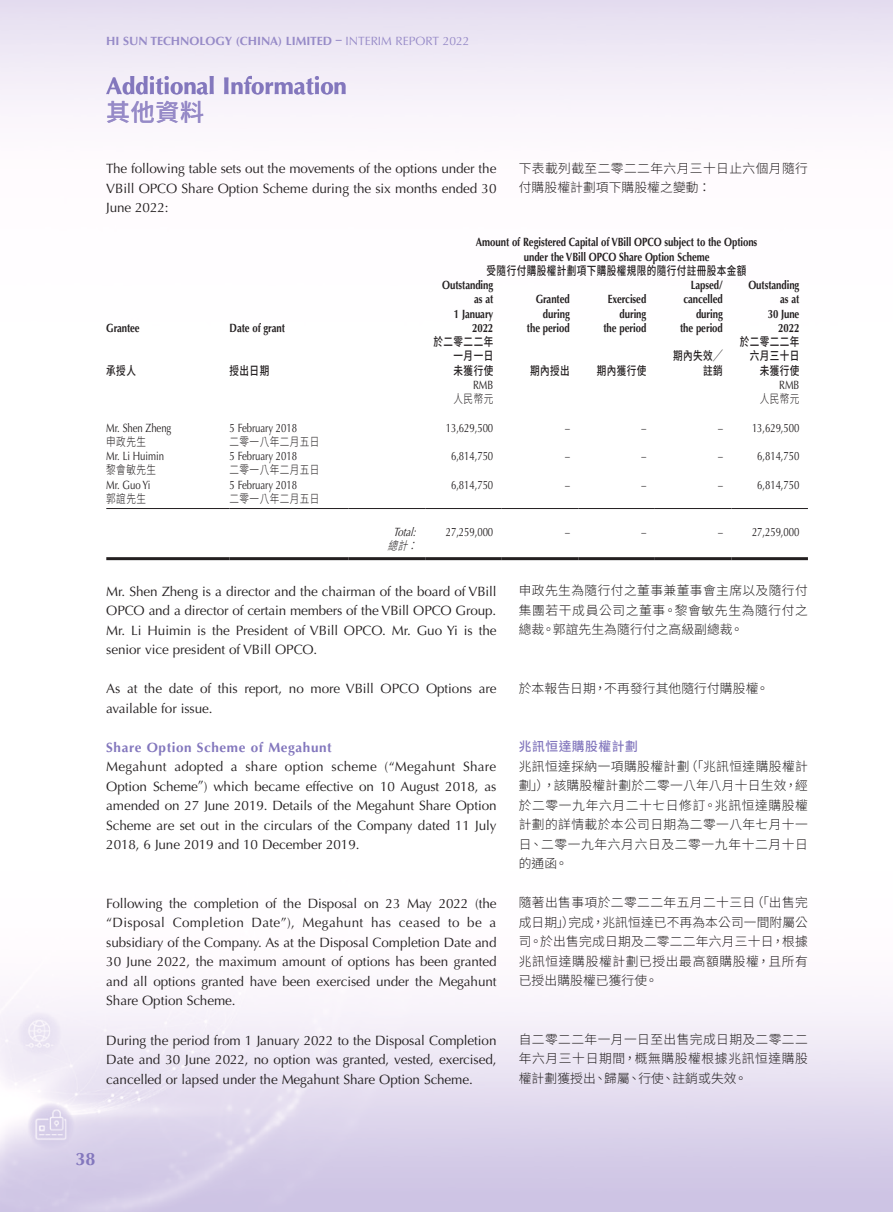
<style>
.page{position:relative;width:893px;height:1212px;background:#fff}
.page>*{position:absolute;margin:0;border:0;box-sizing:border-box;transform-origin:0 0}
.t1{font:700 24px "Optima LT Std";color:#8377bd}
.t2{font:500 24px "Source Han Sans TC";color:#968ac7}
.t3{font:700 18px "Optima LT Std";color:#8377bd}
.Body_Text{font:13.5px/19.5px "Optima LT Std";letter-spacing:-.005em;color:#231f20;text-align:justify}
.Heading_2{font:700 13.5px "Optima LT Std";letter-spacing:.045em;color:#8377bd}
.C_Body_Text{font:300 12.75px/19.5px "Source Han Sans TC";letter-spacing:.03em;color:#231f20;text-align:justify}
.C_Body_Text-2{font:300 12.75px "Source Han Sans TC";letter-spacing:.01em;color:#231f20}
.C_Heading_2{font:500 12.75px "Source Han Sans TC";letter-spacing:.045em;color:#8377bd}
.Body_Text-2{font:700 12px/14.2px "Optima LT Std";letter-spacing:-.005em;color:#231f20;text-align:center;scale:.8 1}
.Body_Text-3{font:12px "Optima LT Std";letter-spacing:-.005em;color:#231f20;scale:.8 1}
.Body_Text-4{font:500 12px "Source Han Sans TC";letter-spacing:.045em;color:#231f20;scale:.8 1}
.Body_Text-5{font:300 12px "Source Han Sans TC";letter-spacing:.045em;color:#231f20;scale:.8 1}
.t4{font:700 12px "Optima LT Std";color:#968ac7}
.Body_Text-6{font:italic 12px "Optima LT Std";color:#231f20;scale:.8 1}
.Body_Text-7{font:italic 300 12px "Source Han Sans TC";color:#231f20;scale:.8 1}
.s1{font-weight:400}
</style>
<div class="page">
<hr style="left:106px;top:508px;width:124px;height:1px;background:#231f20">
<hr style="left:230px;top:508px;width:119px;height:1px;background:#231f20">
<hr style="left:349px;top:508px;width:76px;height:1px;background:#231f20">
<hr style="left:425px;top:508px;width:77px;height:1px;background:#231f20">
<hr style="left:502px;top:508px;width:76px;height:1px;background:#231f20">
<hr style="left:578px;top:508px;width:77px;height:1px;background:#231f20">
<hr style="left:655px;top:508px;width:76px;height:1px;background:#231f20">
<hr style="left:731px;top:508px;width:77px;height:1px;background:#231f20">
<hr style="left:106px;top:557px;width:124px;height:3px;background:#231f20">
<hr style="left:230px;top:557px;width:119px;height:3px;background:#231f20">
<hr style="left:349px;top:557px;width:76px;height:3px;background:#231f20">
<hr style="left:425px;top:557px;width:77px;height:3px;background:#231f20">
<hr style="left:502px;top:557px;width:76px;height:3px;background:#231f20">
<hr style="left:578px;top:557px;width:77px;height:3px;background:#231f20">
<hr style="left:655px;top:557px;width:76px;height:3px;background:#231f20">
<hr style="left:731px;top:557px;width:77px;height:3px;background:#231f20">
<p class="t4" style="left:106px;top:34px;width:365px">HI SUN TECHNOLOGY (CHINA) LIMITED – <span class="s1">INTERIM REPORT 2022</span></p>
<h1 class="t1" style="left:106px;top:72px;width:242px">Additional Information</h1>
<h1 class="t2" style="left:106px;top:99px;width:100px">其他資料</h1>
<p class="C_Body_Text" style="left:519px;top:159px;width:291px">下表載列截至二零二二年六月三十日止六個月隨行付購股權計劃項下購股權之變動：</p>
<p class="Body_Text" style="left:106px;top:159px;width:392px">The following table sets out the movements of the options under the VBill OPCO Share Option Scheme during the six months ended 30<br>June 2022:</p>
<p class="Body_Text-2" style="left:476px;top:235px;width:353px">Amount of Registered Capital of VBill OPCO subject to the Options under the VBill OPCO Share Option Scheme</p>
<p class="Body_Text-4" style="left:487px;top:264px;width:326px">受隨行付購股權計劃項下購股權規限的隨行付註冊股本金額</p>
<p class="Body_Text-2" style="left:106px;top:321px;width:43px">Grantee</p>
<p class="Body_Text-2" style="left:230px;top:321px;width:71px">Date of grant</p>
<p class="Body_Text-4" style="left:106px;top:363px;width:39px">承授人</p>
<p class="Body_Text-4" style="left:230px;top:363px;width:51px">授出日期</p>
<p class="Body_Text-2" style="left:442px;top:278px;width:65px">Outstanding</p>
<p class="Body_Text-2" style="left:474px;top:292px;width:25px">as at</p>
<p class="Body_Text-2" style="left:454px;top:307px;width:51px">1 January</p>
<p class="Body_Text-2" style="left:472px;top:321px;width:28px">2022</p>
<p class="Body_Text-2" style="left:536px;top:292px;width:44px">Granted</p>
<p class="Body_Text-2" style="left:543px;top:307px;width:35px">during</p>
<p class="Body_Text-2" style="left:527px;top:321px;width:55px">the period</p>
<p class="Body_Text-2" style="left:608px;top:292px;width:50px">Exercised</p>
<p class="Body_Text-2" style="left:619px;top:307px;width:35px">during</p>
<p class="Body_Text-2" style="left:603px;top:321px;width:55px">the period</p>
<p class="Body_Text-4" style="left:434px;top:335px;width:76px">於二零二二年</p>
<p class="Body_Text-4" style="left:454px;top:349px;width:51px">一月一日</p>
<p class="Body_Text-4" style="left:454px;top:363px;width:51px">未獲行使</p>
<p class="Body_Text-4" style="left:530px;top:363px;width:51px">期內授出</p>
<p class="Body_Text-4" style="left:597px;top:363px;width:64px">期內獲行使</p>
<p class="Body_Text-2" style="left:691px;top:278px;width:42px">Lapsed/</p>
<p class="Body_Text-2" style="left:683px;top:292px;width:51px">cancelled</p>
<p class="Body_Text-2" style="left:696px;top:307px;width:35px">during</p>
<p class="Body_Text-2" style="left:680px;top:321px;width:55px">the period</p>
<p class="Body_Text-4" style="left:673px;top:349px;width:64px">期內失效╱</p>
<p class="Body_Text-4" style="left:703px;top:363px;width:26px">註銷</p>
<p class="Body_Text-2" style="left:748px;top:278px;width:65px">Outstanding</p>
<p class="Body_Text-2" style="left:780px;top:292px;width:25px">as at</p>
<p class="Body_Text-2" style="left:768px;top:307px;width:41px">30 June</p>
<p class="Body_Text-2" style="left:778px;top:321px;width:28px">2022</p>
<p class="Body_Text-4" style="left:740px;top:335px;width:76px">於二零二二年</p>
<p class="Body_Text-4" style="left:750px;top:349px;width:64px">六月三十日</p>
<p class="Body_Text-4" style="left:760px;top:363px;width:51px">未獲行使</p>
<p class="Body_Text-3" style="left:473px;top:378px;width:27px">RMB</p>
<p class="Body_Text-3" style="left:779px;top:378px;width:27px">RMB</p>
<p class="Body_Text-5" style="left:454px;top:392px;width:51px">人民幣元</p>
<p class="Body_Text-5" style="left:760px;top:392px;width:51px">人民幣元</p>
<p class="Body_Text-3" style="left:106px;top:421px;width:83px">Mr. Shen Zheng</p>
<p class="Body_Text-3" style="left:230px;top:421px;width:86px">5 February 2018</p>
<p class="Body_Text-3" style="left:446px;top:421px;width:61px">13,629,500</p>
<p class="Body_Text-3" style="left:565px;top:421px;width:8px">–</p>
<p class="Body_Text-3" style="left:641px;top:421px;width:8px">–</p>
<p class="Body_Text-3" style="left:718px;top:421px;width:8px">–</p>
<p class="Body_Text-3" style="left:752px;top:421px;width:61px">13,629,500</p>
<p class="Body_Text-5" style="left:106px;top:435px;width:51px">申政先生</p>
<p class="Body_Text-5" style="left:230px;top:435px;width:114px">二零一八年二月五日</p>
<p class="Body_Text-3" style="left:106px;top:449px;width:74px">Mr. Li Huimin</p>
<p class="Body_Text-3" style="left:230px;top:449px;width:86px">5 February 2018</p>
<p class="Body_Text-3" style="left:451px;top:449px;width:54px">6,814,750</p>
<p class="Body_Text-3" style="left:565px;top:449px;width:8px">–</p>
<p class="Body_Text-3" style="left:641px;top:449px;width:8px">–</p>
<p class="Body_Text-3" style="left:718px;top:449px;width:8px">–</p>
<p class="Body_Text-3" style="left:757px;top:449px;width:54px">6,814,750</p>
<p class="Body_Text-5" style="left:106px;top:463px;width:64px">黎會敏先生</p>
<p class="Body_Text-5" style="left:230px;top:463px;width:114px">二零一八年二月五日</p>
<p class="Body_Text-3" style="left:106px;top:478px;width:57px">Mr. Guo Yi</p>
<p class="Body_Text-3" style="left:230px;top:478px;width:86px">5 February 2018</p>
<p class="Body_Text-3" style="left:451px;top:478px;width:54px">6,814,750</p>
<p class="Body_Text-3" style="left:565px;top:478px;width:8px">–</p>
<p class="Body_Text-3" style="left:641px;top:478px;width:8px">–</p>
<p class="Body_Text-3" style="left:718px;top:478px;width:8px">–</p>
<p class="Body_Text-3" style="left:757px;top:478px;width:54px">6,814,750</p>
<p class="Body_Text-5" style="left:106px;top:492px;width:51px">郭誼先生</p>
<p class="Body_Text-5" style="left:230px;top:492px;width:114px">二零一八年二月五日</p>
<p class="Body_Text-6" style="left:393px;top:525px;width:34px">Total:</p>
<p class="Body_Text-3" style="left:446px;top:525px;width:61px">27,259,000</p>
<p class="Body_Text-3" style="left:565px;top:525px;width:8px">–</p>
<p class="Body_Text-3" style="left:641px;top:525px;width:8px">–</p>
<p class="Body_Text-3" style="left:718px;top:525px;width:8px">–</p>
<p class="Body_Text-3" style="left:752px;top:525px;width:61px">27,259,000</p>
<p class="Body_Text-7" style="left:388px;top:539px;width:49px">總計：</p>
<p class="Body_Text" style="left:106px;top:582px;width:392px">Mr. Shen Zheng is a director and the chairman of the board of VBill OPCO and a director of certain members of the VBill OPCO Group.<br>Mr. Li Huimin is the President of VBill OPCO. Mr. Guo Yi is the senior vice president of VBill OPCO.</p>
<p class="Body_Text" style="left:106px;top:679px;width:392px">As at the date of this report, no more VBill OPCO Options are available for issue.</p>
<p class="Heading_2" style="left:106px;top:739px;width:227px">Share Option Scheme of Megahunt</p>
<p class="Body_Text" style="left:106px;top:757px;width:392px">Megahunt adopted a share option scheme (“Megahunt Share Option Scheme”) which became effective on 10 August 2018, as amended on 27 June 2019. Details of the Megahunt Share Option Scheme are set out in the circulars of the Company dated 11 July 2018, 6 June 2019 and 10 December 2019.</p>
<p class="C_Body_Text" style="left:519px;top:581px;width:291px">申政先生為隨行付之董事兼董事會主席以及隨行付集團若干成員公司之董事。黎會敏先生為隨行付之總裁。郭誼先生為隨行付之高級副總裁。</p>
<p class="C_Body_Text-2" style="left:519px;top:681px;width:252px">於本報告日期，不再發行其他隨行付購股權。</p>
<p class="C_Heading_2" style="left:519px;top:739px;width:121px">兆訊恒達購股權計劃</p>
<p class="C_Body_Text" style="left:519px;top:757px;width:291px">兆訊恒達採納一項購股權計劃（「兆訊恒達購股權計劃」），該購股權計劃於二零一八年八月十日生效，經於二零一九年六月二十七日修訂。兆訊恒達購股權計劃的詳情載於本公司日期為二零一八年七月十一日、二零一九年六月六日及二零一九年十二月十日的通函。</p>
<p class="C_Body_Text" style="left:519px;top:893px;width:291px">隨著出售事項於二零二二年五月二十三日（「出售完成日期」）完成，兆訊恒達已不再為本公司一間附屬公司。於出售完成日期及二零二二年六月三十日，根據兆訊恒達購股權計劃已授出最高額購股權，且所有已授出購股權已獲行使。</p>
<p class="Body_Text" style="left:106px;top:894px;width:392px">Following the completion of the Disposal on 23 May 2022 (the “Disposal Completion Date”), Megahunt has ceased to be a subsidiary of the Company. As at the Disposal Completion Date and 30 June 2022, the maximum amount of options has been granted and all options granted have been exercised under the Megahunt Share Option Scheme.</p>
<p class="Body_Text" style="left:106px;top:1030px;width:392px">During the period from 1 January 2022 to the Disposal Completion Date and 30 June 2022, no option was granted, vested, exercised, cancelled or lapsed under the Megahunt Share Option Scheme.</p>
<p class="C_Body_Text" style="left:519px;top:1030px;width:291px">自二零二二年一月一日至出售完成日期及二零二二年六月三十日期間，概無購股權根據兆訊恒達購股權計劃獲授出、歸屬、行使、註銷或失效。</p>
<h2 class="t3" style="left:75px;top:1148px;width:22px">38</h2>
</div>
